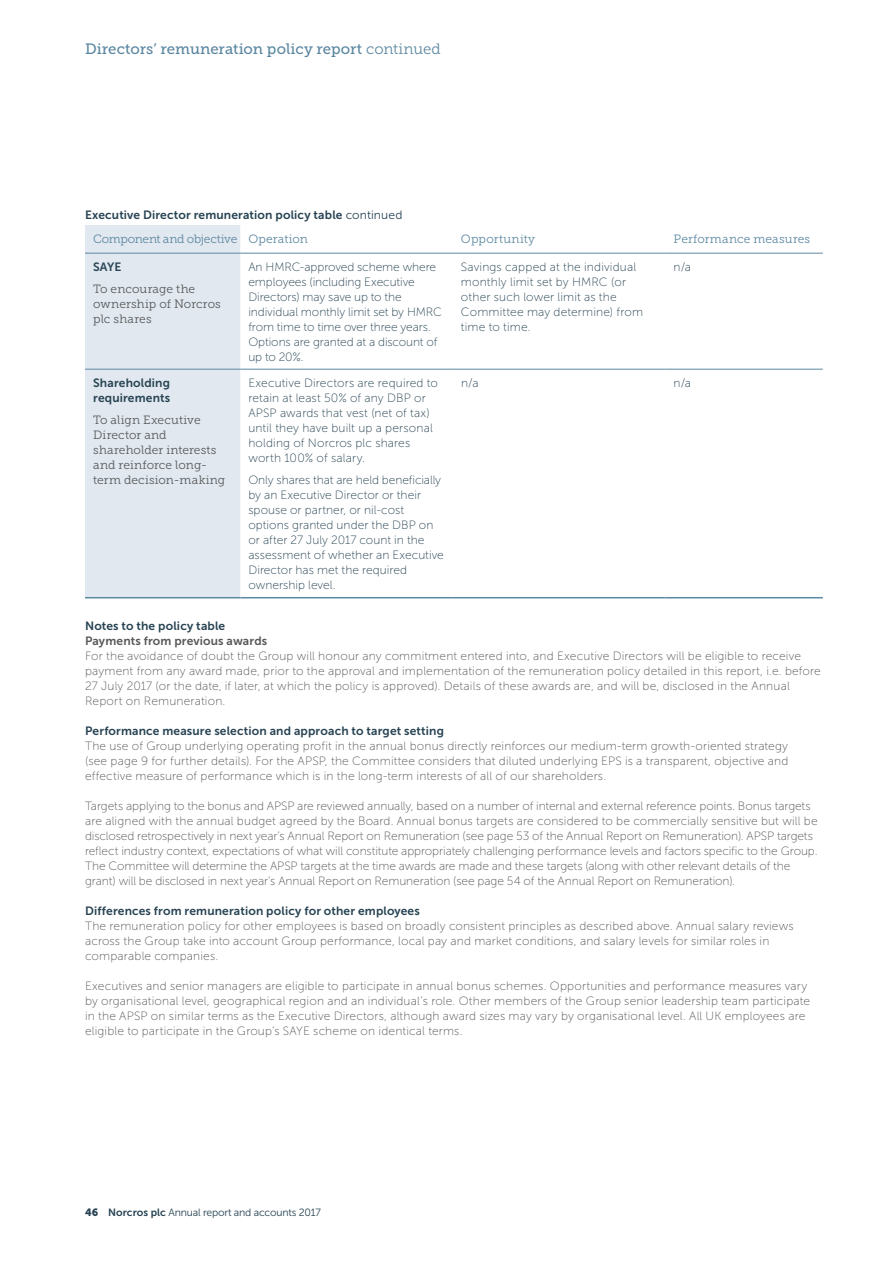
<style>
.page{position:relative;width:893px;height:1263px;background:#fff}
.page>*{position:absolute;margin:0;border:0;box-sizing:border-box;transform-origin:0 0}
.Page_Header{font:15px "Museo Slab 500";color:#5c87a1}
.Body_text{font:12px/15px "Museo Sans 100";letter-spacing:.01em;color:#57585a}
.Rem_Table_Text{font:12px/15px "Museo Sans 100";color:#274353}
.Dir_Notes_Subhd_1{font:12px "Museo Sans 700";letter-spacing:.01em;color:#274353}
.Rem_Table_Serif_Text{font:12px/15px "Museo Slab 300";letter-spacing:.005em;color:#57585a}
.Rem_Table_Header{font:12px "Museo Slab 300";color:#5c87a1}
.Rem_Table_Subhead{font:12px/15px "Museo Sans 700";letter-spacing:.01em;color:#274353}
.Dir_Notes_Subhd_2{font:12px "Museo Sans 700";letter-spacing:.01em;color:#57585a}
.Rem_Table_Header-2{font:12px "Museo Slab 300";letter-spacing:-.025em;color:#5c87a1}
.Subhd_1_after_table{font:12px "Museo Sans 700";letter-spacing:.015em;color:#274353}
.Rem_Table_Header-3{font:12px "Museo Slab 300";letter-spacing:.025em;color:#5c87a1}
.t1{font:10.5px "Museo Sans 300";letter-spacing:-.02em;color:#274353}
.s1{font-family:"Museo Slab 300"}
.s2{font-family:"Museo Sans 300"}
.s3{font-family:"Museo Sans 900"}
.s4{font-family:"Museo Sans 700"}
</style>
<div class="page">
<div style="left:85px;top:225px;width:155px;height:372px;background:#e1e8ef"></div>
<hr style="left:85px;top:253px;width:155px;height:1px;background:#5c87a1">
<hr style="left:240px;top:253px;width:213px;height:1px;background:#5c87a1">
<hr style="left:453px;top:253px;width:212px;height:1px;background:#5c87a1">
<hr style="left:665px;top:253px;width:158px;height:1px;background:#5c87a1">
<hr style="left:85px;top:369px;width:155px;height:1px;background:#5c87a1">
<hr style="left:240px;top:369px;width:213px;height:1px;background:#5c87a1">
<hr style="left:453px;top:369px;width:212px;height:1px;background:#5c87a1">
<hr style="left:665px;top:369px;width:158px;height:1px;background:#5c87a1">
<hr style="left:85px;top:597px;width:155px;height:1px;background:#5c87a1">
<hr style="left:240px;top:597px;width:213px;height:1px;background:#5c87a1">
<hr style="left:453px;top:597px;width:212px;height:1px;background:#5c87a1">
<hr style="left:665px;top:597px;width:158px;height:1px;background:#5c87a1">
<p class="Page_Header" style="left:85px;top:40px;width:357px">Directors’ remuneration policy report <span class="s1">continued</span></p>
<p class="Dir_Notes_Subhd_1" style="left:85px;top:208px;width:319px">Executive Director remuneration policy table <span class="s2">continued</span></p>
<p class="Rem_Table_Header-2" style="left:93px;top:232px;width:146px">Component and objective</p>
<p class="Rem_Table_Header" style="left:248px;top:232px;width:61px">Operation</p>
<p class="Rem_Table_Header-3" style="left:461px;top:232px;width:76px">Opportunity</p>
<p class="Rem_Table_Header" style="left:674px;top:232px;width:138px">Performance measures</p>
<p class="Rem_Table_Subhead" style="left:93px;top:259px;width:30px">SAYE</p>
<p class="Rem_Table_Serif_Text" style="left:93px;top:282px;width:129px">To encourage the ownership of Norcros plc shares</p>
<p class="Rem_Table_Text" style="left:248px;top:259px;width:195px">An HMRC-approved scheme where employees (including Executive<br>Directors) may save up to the individual monthly limit set by HMRC from time to time over three years.<br>Options are granted at a discount of up to 20%.</p>
<p class="Rem_Table_Text" style="left:461px;top:259px;width:184px">Savings capped at the individual monthly limit set by HMRC (or other such lower limit as the<br>Committee may determine) from time to time.</p>
<p class="Rem_Table_Text" style="left:674px;top:259px;width:19px">n/a</p>
<p class="Rem_Table_Subhead" style="left:93px;top:375px;width:79px">Shareholding requirements</p>
<p class="Rem_Table_Serif_Text" style="left:93px;top:413px;width:134px">To align Executive<br>Director and shareholder interests and reinforce long&shy;term decision-making</p>
<p class="Rem_Table_Text" style="left:248px;top:375px;width:191px">Executive Directors are required to retain at least 50% of any DBP or<br>APSP awards that vest (net of tax) until they have built up a personal holding of Norcros plc shares worth 100% of salary.</p>
<p class="Rem_Table_Text" style="left:248px;top:473px;width:197px">Only shares that are held beneficially by an Executive Director or their spouse or partner, or nil-cost options granted under the DBP on or after 27 July 2017 count in the assessment of whether an Executive<br>Director has met the required ownership level.</p>
<p class="Rem_Table_Text" style="left:461px;top:375px;width:19px">n/a</p>
<p class="Rem_Table_Text" style="left:674px;top:375px;width:19px">n/a</p>
<p class="Subhd_1_after_table" style="left:85px;top:619px;width:142px">Notes to the policy table</p>
<p class="Dir_Notes_Subhd_2" style="left:85px;top:634px;width:184px">Payments from previous awards</p>
<p class="Body_text" style="left:85px;top:648px;width:737px">For the avoidance of doubt the Group will honour any commitment entered into, and Executive Directors will be eligible to receive payment from any award made, prior to the approval and implementation of the remuneration policy detailed in this report, i.e. before 27 July 2017 (or the date, if later, at which the policy is approved). Details of these awards are, and will be, disclosed in the Annual Report on Remuneration.</p>
<p class="Dir_Notes_Subhd_1" style="left:85px;top:724px;width:360px">Performance measure selection and approach to target setting</p>
<p class="Body_text" style="left:85px;top:738px;width:705px;text-align:justify">The use of Group underlying operating profit in the annual bonus directly reinforces our medium-term growth-oriented strategy (see page 9 for further details). For the APSP, the Committee considers that diluted underlying EPS is a transparent, objective and effective measure of performance which is in the long-term interests of all of our shareholders.</p>
<p class="Body_text" style="left:85px;top:798px;width:734px">Targets applying to the bonus and APSP are reviewed annually, based on a number of internal and external reference points. Bonus targets are aligned with the annual budget agreed by the Board. Annual bonus targets are considered to be commercially sensitive but will be disclosed retrospectively in next year’s Annual Report on Remuneration (see page 53 of the Annual Report on Remuneration). APSP targets reflect industry context, expectations of what will constitute appropriately challenging performance levels and factors specific to the Group.<br>The Committee will determine the APSP targets at the time awards are made and these targets (along with other relevant details of the grant) will be disclosed in next year’s Annual Report on Remuneration (see page 54 of the Annual Report on Remuneration).</p>
<p class="Dir_Notes_Subhd_1" style="left:85px;top:904px;width:336px">Differences from remuneration policy for other employees</p>
<p class="Body_text" style="left:85px;top:918px;width:710px">The remuneration policy for other employees is based on broadly consistent principles as described above. Annual salary reviews across the Group take into account Group performance, local pay and market conditions, and salary levels for similar roles in comparable companies.</p>
<p class="Body_text" style="left:85px;top:978px;width:726px">Executives and senior managers are eligible to participate in annual bonus schemes. Opportunities and performance measures vary by organisational level, geographical region and an individual’s role. Other members of the Group senior leadership team participate in the APSP on similar terms as the Executive Directors, although award sizes may vary by organisational level. All UK employees are eligible to participate in the Group’s SAYE scheme on identical terms.</p>
<p class="t1" style="left:85px;top:1206px;width:237px"><span class="s3">46</span> <span class="s4">Norcros plc</span> Annual report and accounts 2017</p>
</div>
